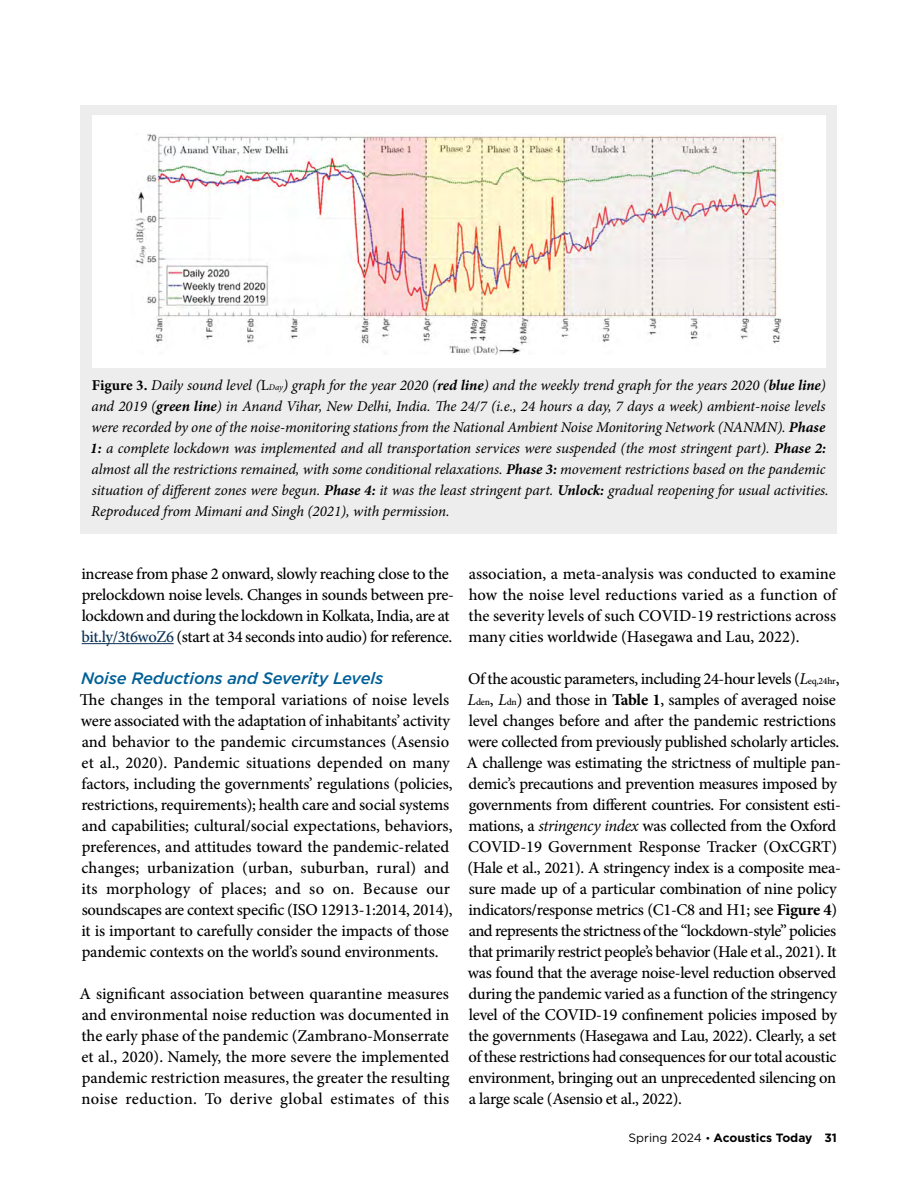
<style>
.page{position:relative;width:918px;height:1188px;background:#fff}
.page>*{position:absolute;margin:0;border:0;box-sizing:border-box;transform-origin:0 0}
.t1{font:500 16.5px/21px "Minion Pro";letter-spacing:-.02em;color:#000}
.t2{font:italic 500 16.5px "Gotham";letter-spacing:-.01em;color:#006097}
.t3{font:italic 15px/21px "Minion Pro";letter-spacing:-.01em;color:#000}
.t4{font:700 12px "Gotham";color:#000}
.s1{font-weight:700;font-style:normal}
.s2{font-style:normal}
.s3{font-size:8.7px}
.s4{font-weight:700}
.s5{color:#0a3255}
.s6{font-weight:400;font-style:italic}
.s7{font-size:9.6px}
.s8{font-weight:400}
.s9{font-weight:400;font-size:10.5px}
</style>
<div class="page">
<hr style="left:82px;top:643px;width:92px;height:1px;background:#0a3255">
<div style="left:81px;top:105px;width:756px;height:429px;background:#eeedee"></div>
<div style="left:92px;top:116px;width:734px;height:252px;background:#fff"></div>
<img style="left:135px;top:133px;width:649px;height:222px">
<p class="t3" style="left:90px;top:375px;width:740px"><span class="s1">Figure 3.</span> Daily sound level (<span class="s2">L</span><span class="s3">Day</span>) graph for the year 2020 (<span class="s4">red line</span>) and the weekly trend graph for the years 2020 (<span class="s4">blue line</span>) and 2019 (<span class="s4">green line</span>) in Anand Vihar, New Delhi, India. The 24/7 (i.e., 24 hours a day, 7 days a week) ambient-noise levels were recorded by one of the noise-monitoring stations from the National Ambient Noise Monitoring Network (NANMN). <span class="s4">Phase 1:</span> a complete lockdown was implemented and all transportation services were suspended (the most stringent part). <span class="s4">Phase 2: </span>almost all the restrictions remained, with some conditional relaxations. <span class="s4">Phase 3:</span> movement restrictions based on the pandemic situation of different zones were begun. <span class="s4">Phase 4:</span> it was the least stringent part. <span class="s4">Unlock:</span> gradual reopening for usual activities.<br>Reproduced from Mimani and Singh (2021), with permission.</p>
<p class="t1" style="left:81px;top:563px;width:374px">increase from phase 2 onward, slowly reaching close to the prelockdown noise levels. Changes in sounds between pre&shy;lockdown and during the lockdown in Kolkata, India, are at <span class="s5">bit.ly/3t6woZ6</span> (start at 34 seconds into audio) for reference.</p>
<p class="t2" style="left:81px;top:667px;width:304px">Noise Reductions and Severity Levels</p>
<p class="t1" style="left:80px;top:689px;width:374px">The changes in the temporal variations of noise levels were associated with the adaptation of inhabitants’ activity and behavior to the pandemic circumstances (Asensio et al., 2020). Pandemic situations depended on many factors, including the governments’ regulations (policies, restrictions, requirements); health care and social systems and capabilities; cultural/social expectations, behaviors, preferences, and attitudes toward the pandemic-related changes; urbanization (urban, suburban, rural) and its morphology of places; and so on. Because our soundscapes are context specific (ISO 12913-1:2014, 2014), it is important to carefully consider the impacts of those pandemic contexts on the world’s sound environments.</p>
<p class="t1" style="left:80px;top:983px;width:371px;text-align:justify">A significant association between quarantine measures and environmental noise reduction was documented in the early phase of the pandemic (Zambrano-Monserrate et al., 2020). Namely, the more severe the implemented pandemic restriction measures, the greater the resulting noise reduction. To derive global estimates of this</p>
<p class="t1" style="left:468px;top:563px;width:370px;text-align:justify">association, a meta-analysis was conducted to examine how the noise level reductions varied as a function of the severity levels of such COVID-19 restrictions across many cities worldwide (Hasegawa and Lau, 2022).</p>
<p class="t1" style="left:467px;top:668px;width:376px">Of the acoustic parameters, including 24-hour levels (<span class="s6">L</span><span class="s7">eq,24hr</span>, <span class="s6">L</span><span class="s7">den</span>, <span class="s6">L</span><span class="s7">dn</span>) and those in <span class="s4">Table 1</span>, samples of averaged noise level changes before and after the pandemic restrictions were collected from previously published scholarly articles.<br>A challenge was estimating the strictness of multiple pan&shy;demic’s precautions and prevention measures imposed by governments from different countries. For consistent esti&shy;mations, a <span class="s6">stringency index</span> was collected from the Oxford COVID-19 Government Response Tracker (OxCGRT) (Hale et al., 2021). A stringency index is a composite mea&shy;sure made up of a particular combination of nine policy indicators/response metrics (C1-C8 and H1; see <span class="s4">Figure 4</span>) and represents the strictness of the “lockdown-style” policies that primarily restrict people’s behavior (Hale et al., 2021). It was found that the average noise-level reduction observed during the pandemic varied as a function of the stringency level of the COVID-19 confinement policies imposed by the governments (Hasegawa and Lau, 2022). Clearly, a set of these restrictions had consequences for our total acoustic environment, bringing out an unprecedented silencing on a large scale (Asensio et al., 2022).</p>
<p class="t4" style="left:629px;top:1130px;width:210px"><span class="s8">Spring 2024</span> <span class="s9">•</span> Acoustics Today 31</p>
</div>
